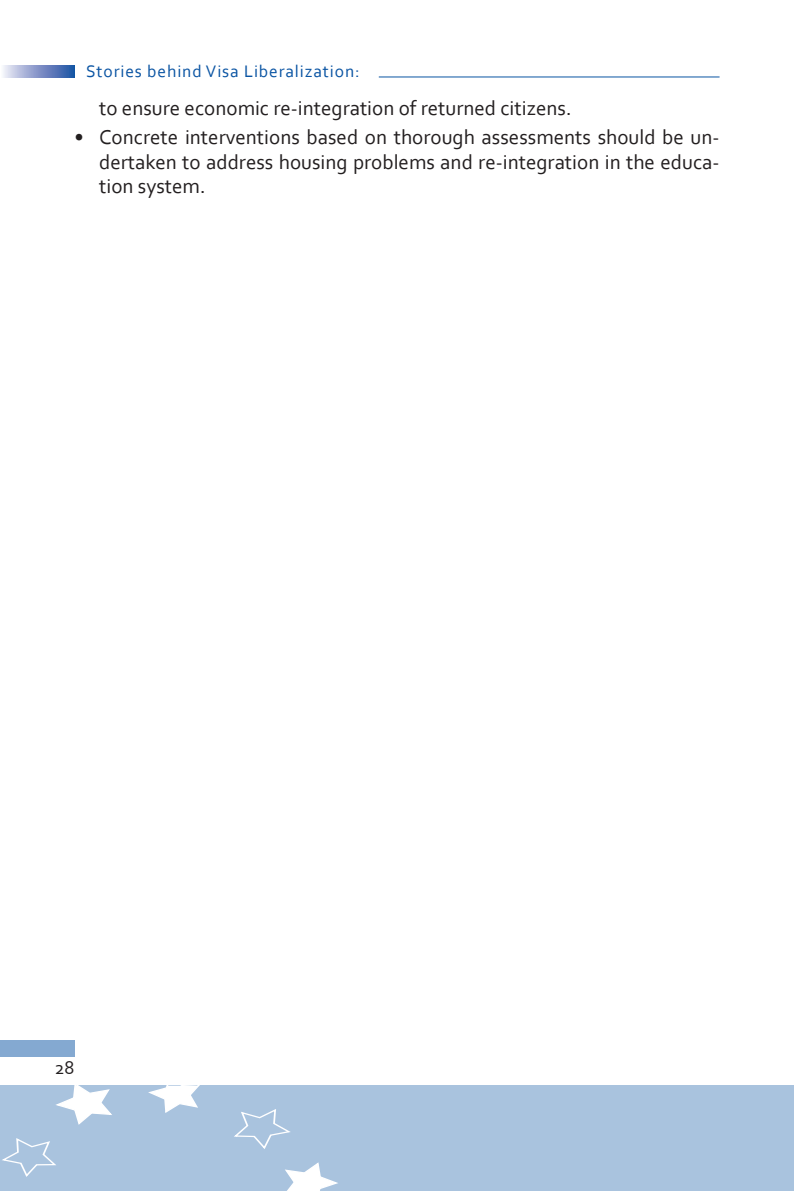
<style>
.page{position:relative;width:794px;height:1191px;background:#fff}
.page>*{position:absolute;margin:0;border:0;box-sizing:border-box;transform-origin:0 0}
.t1{font:21px/24.5px "Corbel";color:#231f20;text-align:justify}
.t2{font:19.25px "Corbel";color:#231f20}
.t3{font:17.5px "Corbel";letter-spacing:.05em;color:#0a54a3}
</style>
<div class="page">
<div style="left:0;top:1085px;width:794px;height:105px;background:#a9c3de"></div>
<svg style="left:234px;top:1109px;width:57px;height:40px"></svg>
<svg style="left:2px;top:1138px;width:54px;height:39px"></svg>
<svg style="left:56px;top:1085px;width:56px;height:40px"></svg>
<svg style="left:148px;top:1085px;width:52px;height:28px"></svg>
<svg style="left:282px;top:1162px;width:58px;height:29px"></svg>
<div style="left:0;top:1039px;width:74px;height:17px;background:#84a9d1"></div>
<svg style="left:3px;top:65px;width:71px;height:12px"></svg>
<hr style="left:379px;top:77px;width:340px;height:1px;background:#0a54a3">
<p class="t3" style="left:86px;top:60px;width:275px">Stories behind Visa Liberalization:</p>
<p class="t1" style="left:99px;top:95px;width:474px">to ensure economic re-integration of returned citizens.</p>
<p class="t1" style="left:99px;top:125px;width:622px;text-indent:-25px">• Concrete interventions based on thorough assessments should be un&shy;dertaken to address housing problems and re-integration in the educa&shy;tion system.</p>
<p class="t2" style="left:55px;top:1056px;width:21px">28</p>
</div>
